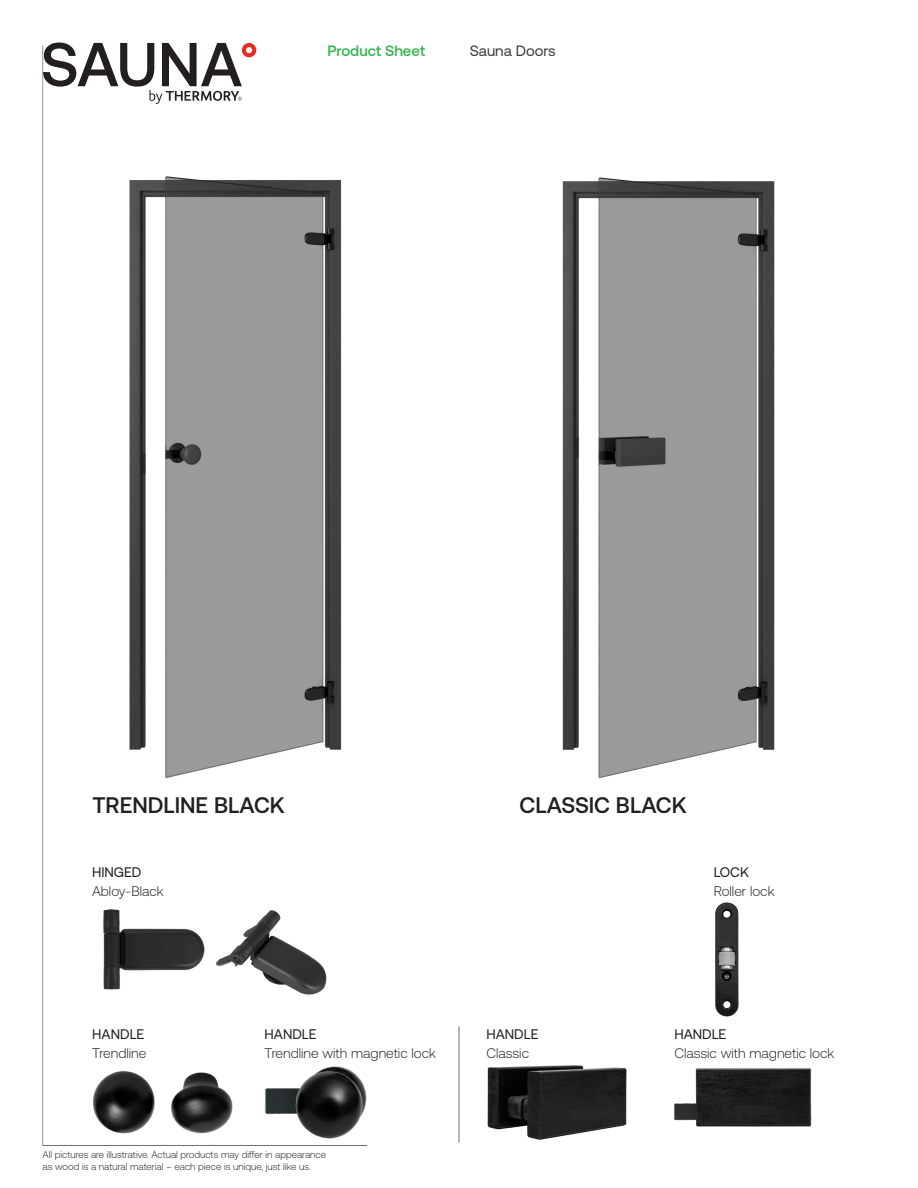
<style>
.page{position:relative;width:918px;height:1188px;background:#fff}
.page>*{position:absolute;margin:0;border:0;box-sizing:border-box;transform-origin:0 0}
.Vahepealkiri_18_18_m{font:500 22.5px "Aeonik";color:#231f20}
.t1{font:500 15px "Aeonik";color:#31b44a}
.t2{font:15px "Aeonik";color:#3d383d}
.Pildiallkiri_10_11{font:300 13.8px "Aeonik";color:#231f20}
.Pildiallkiri_10_11-2{font:13.8px "Aeonik";color:#231f20}
.Body_10_12{font:300 9.75px/12px "Aeonik";color:#231f20}
</style>
<div class="page">
<svg style="left:43px;top:43px;width:213px;height:61px"></svg>
<img style="left:264px;top:1066px;width:103px;height:73px">
<img style="left:92px;top:1071px;width:141px;height:63px">
<img style="left:487px;top:1065px;width:140px;height:75px">
<img style="left:674px;top:1068px;width:138px;height:59px">
<img style="left:715px;top:902px;width:24px;height:115px">
<img style="left:129px;top:176px;width:213px;height:602px">
<img style="left:103px;top:909px;width:102px;height:81px">
<img style="left:216px;top:910px;width:111px;height:85px">
<img style="left:562px;top:177px;width:213px;height:601px">
<hr style="left:459px;top:1026px;width:1px;height:116px;background:#6c6d70">
<hr style="left:42px;top:46px;width:1px;height:1099px;background:#939598">
<hr style="left:43px;top:1145px;width:324px;height:1px;background:#6c6d70">
<p class="t1" style="left:327px;top:43px;width:99px">Product Sheet</p>
<p class="t2" style="left:470px;top:43px;width:87px">Sauna Doors</p>
<p class="Vahepealkiri_18_18_m" style="left:92px;top:793px;width:194px">TRENDLINE BLACK</p>
<p class="Vahepealkiri_18_18_m" style="left:520px;top:793px;width:169px">CLASSIC BLACK</p>
<p class="Pildiallkiri_10_11-2" style="left:92px;top:865px;width:51px">HINGED</p>
<p class="Pildiallkiri_10_11" style="left:92px;top:884px;width:73px">Abloy-Black</p>
<p class="Pildiallkiri_10_11-2" style="left:714px;top:865px;width:37px">LOCK</p>
<p class="Pildiallkiri_10_11" style="left:714px;top:884px;width:62px">Roller lock</p>
<p class="Pildiallkiri_10_11-2" style="left:92px;top:1027px;width:53px">HANDLE</p>
<p class="Pildiallkiri_10_11" style="left:92px;top:1046px;width:56px">Trendline</p>
<p class="Pildiallkiri_10_11-2" style="left:265px;top:1027px;width:53px">HANDLE</p>
<p class="Pildiallkiri_10_11" style="left:265px;top:1046px;width:173px">Trendline with magnetic lock</p>
<p class="Body_10_12" style="left:43px;top:1148px;width:285px">All pictures are illustrative. Actual products may differ in appearance as wood is a natural material – each piece is unique, just like us.</p>
<p class="Pildiallkiri_10_11-2" style="left:486px;top:1027px;width:53px">HANDLE</p>
<p class="Pildiallkiri_10_11" style="left:486px;top:1046px;width:44px">Classic</p>
<p class="Pildiallkiri_10_11-2" style="left:674px;top:1027px;width:53px">HANDLE</p>
<p class="Pildiallkiri_10_11" style="left:674px;top:1046px;width:162px">Classic with magnetic lock</p>
</div>
